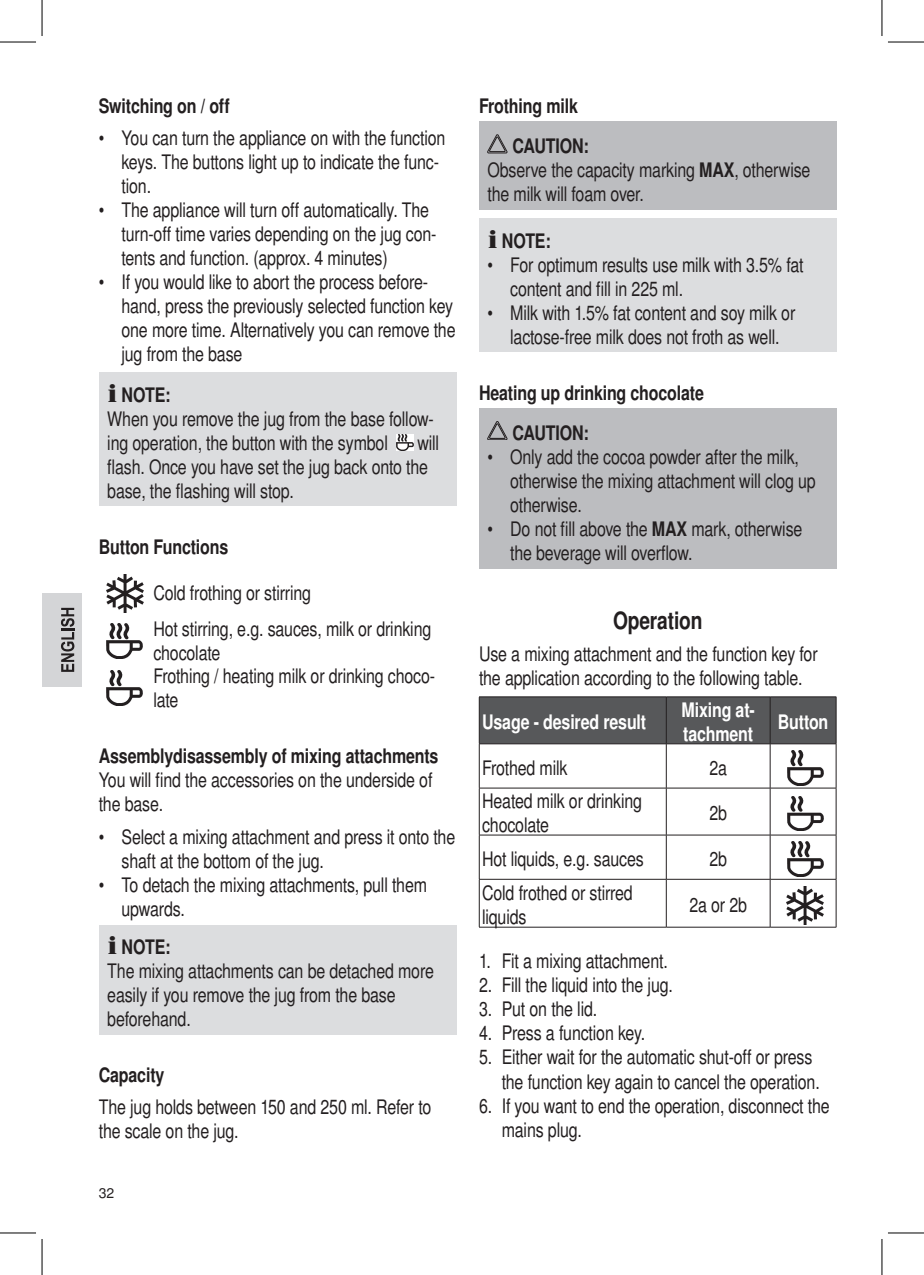
<style>
.page{position:relative;width:924px;height:1275px;background:#fff}
.page>*{position:absolute;margin:0;border:0;box-sizing:border-box;transform-origin:0 0}
.t1{font:700 24px "Nimbus Sans LOT";letter-spacing:-.01em;color:#231f20;scale:.8 1}
.t2{font:20px/24px "Nimbus Sans LOT";letter-spacing:-.01em;color:#231f20;scale:.8 1}
.t3{font:700 20px/39.8px "Nimbus Sans LOT";letter-spacing:-.01em;color:#231f20;scale:.8 1}
.t4{font:700 20px/24px "Nimbus Sans LOT";letter-spacing:-.01em;color:#fff;scale:.8 1}
.t5{font:14px "Nimbus Sans LOT";color:#231f20}
.s1{font-weight:700}
</style>
<div class="page">
<div style="left:42px;top:593px;width:40px;height:93px;background:#d4d5d7"></div>
<svg style="left:61px;top:608px;width:13px;height:64px"></svg>
<div style="left:99px;top:373px;width:357px;height:133px;background:#dcdddf"></div>
<img style="left:396px;top:434px;width:17px;height:16px">
<img style="left:106px;top:575px;width:37px;height:38px">
<img style="left:107px;top:624px;width:35px;height:34px">
<img style="left:107px;top:671px;width:35px;height:34px">
<div style="left:99px;top:925px;width:357px;height:109px;background:#dcdddf"></div>
<div style="left:479px;top:121px;width:357px;height:89px;background:#bcbdc0"></div>
<svg style="left:487px;top:135px;width:20px;height:18px"></svg>
<div style="left:479px;top:219px;width:357px;height:133px;background:#dcdddf"></div>
<div style="left:479px;top:408px;width:357px;height:160px;background:#bcbdc0"></div>
<svg style="left:487px;top:421px;width:20px;height:19px"></svg>
<div style="left:479px;top:697px;width:356px;height:46px;background:#57585a"></div>
<hr style="left:479px;top:696px;width:187px;height:1px;background:#231f20">
<hr style="left:478px;top:697px;width:1px;height:46px;background:#231f20">
<hr style="left:666px;top:696px;width:103px;height:1px;background:#231f20">
<hr style="left:665px;top:697px;width:1px;height:46px;background:#231f20">
<hr style="left:769px;top:696px;width:67px;height:1px;background:#231f20">
<hr style="left:769px;top:697px;width:1px;height:46px;background:#231f20">
<hr style="left:835px;top:697px;width:1px;height:46px;background:#231f20">
<hr style="left:479px;top:743px;width:187px;height:1px;background:#231f20">
<hr style="left:478px;top:744px;width:1px;height:44px;background:#231f20">
<hr style="left:666px;top:743px;width:103px;height:1px;background:#231f20">
<hr style="left:665px;top:744px;width:1px;height:44px;background:#231f20">
<hr style="left:769px;top:743px;width:67px;height:1px;background:#231f20">
<hr style="left:769px;top:744px;width:1px;height:44px;background:#231f20">
<hr style="left:835px;top:744px;width:1px;height:44px;background:#231f20">
<hr style="left:479px;top:787px;width:187px;height:1px;background:#231f20">
<hr style="left:478px;top:788px;width:1px;height:47px;background:#231f20">
<hr style="left:666px;top:787px;width:103px;height:1px;background:#231f20">
<hr style="left:665px;top:788px;width:1px;height:47px;background:#231f20">
<hr style="left:769px;top:787px;width:67px;height:1px;background:#231f20">
<hr style="left:769px;top:788px;width:1px;height:47px;background:#231f20">
<hr style="left:835px;top:788px;width:1px;height:47px;background:#231f20">
<hr style="left:479px;top:834px;width:187px;height:1px;background:#231f20">
<hr style="left:478px;top:835px;width:1px;height:44px;background:#231f20">
<hr style="left:666px;top:834px;width:103px;height:1px;background:#231f20">
<hr style="left:665px;top:835px;width:1px;height:44px;background:#231f20">
<hr style="left:769px;top:834px;width:67px;height:1px;background:#231f20">
<hr style="left:769px;top:835px;width:1px;height:44px;background:#231f20">
<hr style="left:835px;top:835px;width:1px;height:44px;background:#231f20">
<hr style="left:479px;top:879px;width:187px;height:1px;background:#231f20">
<hr style="left:478px;top:879px;width:1px;height:48px;background:#231f20">
<hr style="left:666px;top:879px;width:103px;height:1px;background:#231f20">
<hr style="left:665px;top:879px;width:1px;height:48px;background:#231f20">
<hr style="left:769px;top:879px;width:67px;height:1px;background:#231f20">
<hr style="left:769px;top:879px;width:1px;height:48px;background:#231f20">
<hr style="left:835px;top:879px;width:1px;height:48px;background:#231f20">
<hr style="left:479px;top:927px;width:187px;height:1px;background:#231f20">
<hr style="left:666px;top:927px;width:103px;height:1px;background:#231f20">
<hr style="left:769px;top:927px;width:67px;height:1px;background:#231f20">
<img style="left:787px;top:750px;width:35px;height:35px">
<img style="left:787px;top:796px;width:35px;height:35px">
<img style="left:787px;top:842px;width:35px;height:34px">
<img style="left:786px;top:886px;width:37px;height:38px">
<hr style="left:0;top:42px;width:36px;height:1px;background:#000">
<hr style="left:887px;top:42px;width:36px;height:1px;background:#000">
<hr style="left:0;top:1232px;width:36px;height:1px;background:#000">
<hr style="left:887px;top:1232px;width:36px;height:1px;background:#000">
<hr style="left:42px;top:0;width:1px;height:36px;background:#000">
<hr style="left:42px;top:1239px;width:1px;height:36px;background:#000">
<hr style="left:881px;top:0;width:1px;height:36px;background:#000">
<hr style="left:881px;top:1239px;width:1px;height:36px;background:#000">
<p class="t3" style="left:99px;top:87px;width:165px">Switching on / off</p>
<p class="t2" style="left:121px;top:127px;width:406px;text-indent:-23px">• You can turn the appliance on with the function keys. The buttons light up to indicate the func&shy;tion.</p>
<p class="t2" style="left:121px;top:199px;width:395px;text-indent:-23px">• The appliance will turn off automatically. The turn-off time varies depending on the jug con&shy;tents and function. (approx. 4 minutes)</p>
<p class="t2" style="left:121px;top:271px;width:419px;text-indent:-23px">• If you would like to abort the process before&shy;hand, press the previously selected function key one more time. Alternatively you can remove the jug from the base</p>
<p class="t3" style="left:122px;top:375px;width:63px">NOTE:</p>
<p class="t2" style="left:107px;top:407px;width:409px">When you remove the jug from the base follow&shy;ing operation, the button with the symbol</p>
<p class="t2" style="left:107px;top:431px;width:416px;text-indent:310px">will flash. Once you have set the jug back onto the base, the flashing will stop.</p>
<p class="t3" style="left:99px;top:528px;width:163px">Button Functions</p>
<p class="t2" style="left:153px;top:576px;width:349px;line-height:35.4px">Cold frothing or stirring<br>Hot stirring, e.g. sauces, milk or drinking</p>
<p class="t2" style="left:153px;top:641px;width:353px;line-height:23.4px">chocolate<br>Frothing / heating milk or drinking choco&shy;late</p>
<p class="t3" style="left:99px;top:737px;width:426px">Assemblydisassembly of mixing attachments</p>
<p class="t2" style="left:99px;top:769px;width:418px">You will find the accessories on the underside of the base.</p>
<p class="t2" style="left:121px;top:825px;width:418px;text-indent:-23px">• Select a mixing attachment and press it onto the shaft at the bottom of the jug.</p>
<p class="t2" style="left:121px;top:873px;width:383px;text-indent:-23px">• To detach the mixing attachments, pull them upwards.</p>
<p class="t3" style="left:122px;top:927px;width:63px">NOTE:</p>
<p class="t2" style="left:107px;top:959px;width:409px">The mixing attachments can be detached more easily if you remove the jug from the base beforehand.</p>
<p class="t3" style="left:99px;top:1056px;width:83px">Capacity</p>
<p class="t2" style="left:99px;top:1096px;width:417px">The jug holds between 150 and 250 ml. Refer to the scale on the jug.</p>
<p class="t5" style="left:99px;top:1184px;width:17px">32</p>
<p class="t3" style="left:512px;top:87px;width:97px;text-indent:-34px">Frothing milk<br>CAUTION:</p>
<p class="t2" style="left:487px;top:159px;width:405px">Observe the capacity marking <span class="s1">MAX</span>, otherwise the milk will foam over.</p>
<p class="t3" style="left:501px;top:221px;width:63px">NOTE:</p>
<p class="t2" style="left:510px;top:253px;width:368px;text-indent:-23px">• For optimum results use milk with 3.5% fat content and fill in 225 ml.</p>
<p class="t2" style="left:487px;top:301px;width:386px;text-align:center">• Milk with 1.5% fat content and soy milk or lactose-free milk does not froth as well.</p>
<p class="t3" style="left:512px;top:374px;width:240px;text-indent:-34px">Heating up drinking chocolate<br>CAUTION:</p>
<p class="t2" style="left:510px;top:445px;width:383px;text-indent:-23px">• Only add the cocoa powder after the milk, otherwise the mixing attachment will clog up otherwise.</p>
<p class="t2" style="left:510px;top:517px;width:366px;text-indent:-23px">• Do not fill above the <span class="s1">MAX</span> mark, otherwise the beverage will overflow.</p>
<p class="t1" style="left:612px;top:606px;width:113px">Operation</p>
<p class="t2" style="left:479px;top:642px;width:424px">Use a mixing attachment and the function key for the application according to the following table.</p>
<p class="t4" style="left:482px;top:711px;width:206px">Usage - desired result</p>
<p class="t4" style="left:681px;top:699px;width:93px">Mixing at&shy;tachment</p>
<p class="t4" style="left:777px;top:711px;width:65px">Button</p>
<p class="t2" style="left:482px;top:756px;width:108px">Frothed milk</p>
<p class="t2" style="left:709px;top:756px;width:24px">2a</p>
<p class="t2" style="left:482px;top:789px;width:201px">Heated milk or drinking chocolate</p>
<p class="t2" style="left:709px;top:801px;width:24px">2b</p>
<p class="t2" style="left:482px;top:847px;width:203px">Hot liquids, e.g. sauces</p>
<p class="t2" style="left:709px;top:847px;width:24px">2b</p>
<p class="t2" style="left:482px;top:881px;width:190px">Cold frothed or stirred liquids</p>
<p class="t2" style="left:689px;top:893px;width:73px">2a or 2b</p>
<p class="t2" style="left:479px;top:950px;width:237px">1. Fit a mixing attachment.</p>
<p class="t2" style="left:479px;top:974px;width:244px">2. Fill the liquid into the jug.</p>
<p class="t2" style="left:479px;top:998px;width:149px">3. Put on the lid.</p>
<p class="t2" style="left:479px;top:1022px;width:209px">4. Press a function key.</p>
<p class="t2" style="left:501px;top:1046px;width:399px;text-indent:-23px">5. Either wait for the automatic shut-off or press the function key again to cancel the operation.</p>
<p class="t2" style="left:501px;top:1094px;width:411px;text-indent:-23px">6. If you want to end the operation, disconnect the mains plug.</p>
</div>
